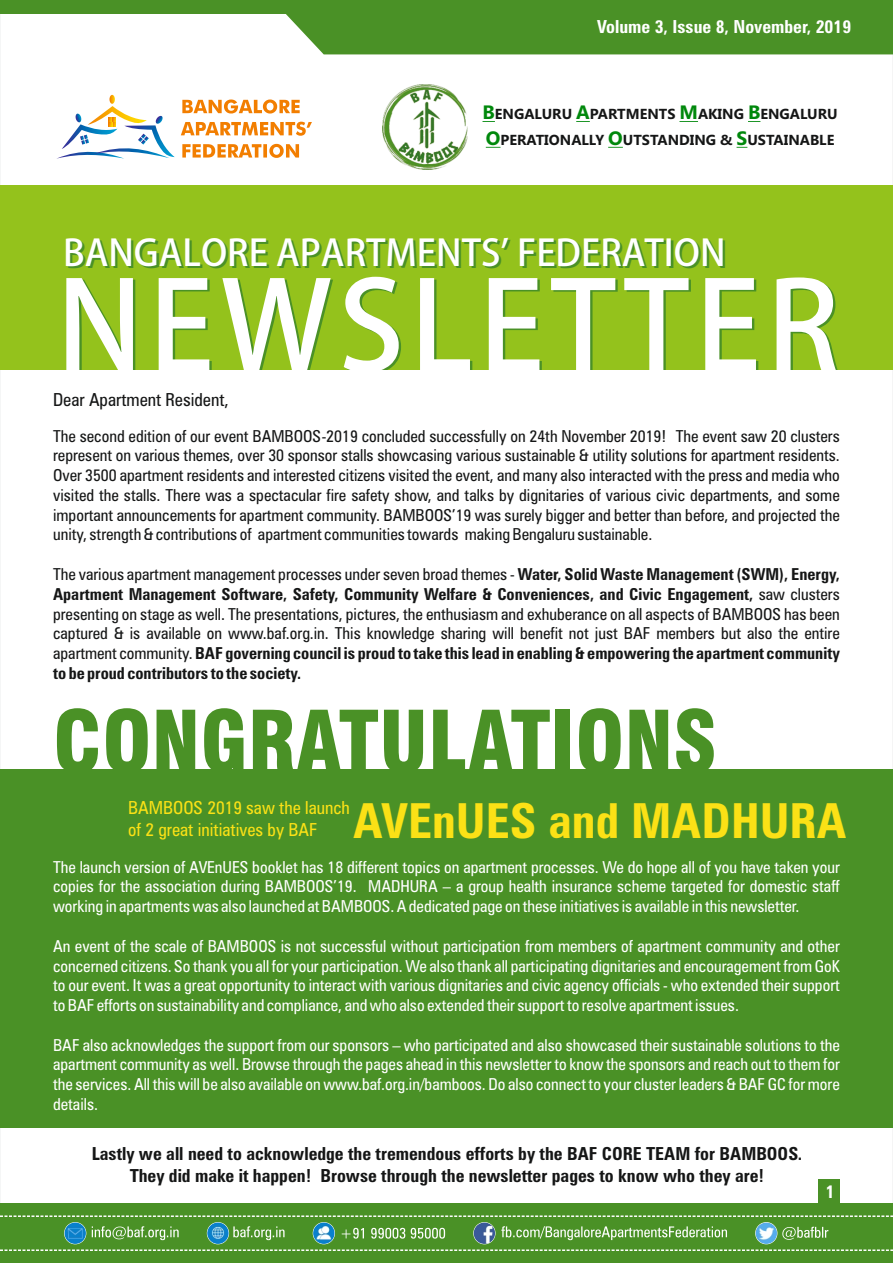
<style>
.page{position:relative;width:893px;height:1263px;background:#fff}
.page>*{position:absolute;margin:0;border:0;box-sizing:border-box;transform-origin:0 0}
.t1{font:500 121.5px "Koz Go Pr 6 N";letter-spacing:.05em;color:#fff}
.t2{font:900 condensed 82.5px "Swiss 721 BT";color:#4a9126}
.t3{font:700 condensed 48.3px "Zurich BT";color:#fbe116}
.t4{font:500 36px "Koz Go Pr 6 N";color:#fff}
.t5{font:700 19.35px "Segoe UI";color:#00880c}
.t6{font:700 condensed 18px/21.6px "Zurich BT";color:#151616;text-align:center}
.t7{font:condensed 18px/21.6px "Zurich BT";color:#fbe116}
.t8{font:700 condensed 18px "Zurich BT";color:#fff}
.t9{font:condensed 18px "Zurich BT";color:#151616}
.t10{font:condensed 16.5px/19.8px "Zurich BT";color:#151616;text-align:justify}
.t11{font:condensed 16.5px/19.8px "Zurich BT";color:#fff;text-align:justify}
.t12{font:700 14.55px "Segoe UI";color:#151616}
.s1{font-weight:700}
</style>
<div class="page">
<div style="left:286px;top:14px;width:607px;height:40px;background:#4a9126"></div>
<div style="left:0;top:769px;width:893px;height:358px;background:#4a9126"></div>
<div style="left:0;top:1203px;width:893px;height:60px;background:#4a9126"></div>
<svg style="left:782px;top:1227px;width:46px;height:13px"></svg>
<div style="left:755px;top:1222px;width:22px;height:22px;border:1px solid #fff;border-radius:50%"></div>
<img style="left:756px;top:1222px;width:21px;height:22px;border-radius:50%">
<svg style="left:501px;top:1226px;width:226px;height:14px"></svg>
<div style="left:473px;top:1222px;width:22px;height:22px;border:1px solid #fff;border-radius:50%"></div>
<img style="left:474px;top:1222px;width:21px;height:22px;border-radius:50%">
<svg style="left:233px;top:1226px;width:52px;height:14px"></svg>
<img style="left:207px;top:1222px;width:22px;height:22px;border-radius:50%">
<svg style="left:342px;top:1228px;width:103px;height:10px"></svg>
<div style="left:313px;top:1222px;width:22px;height:22px;border:1px solid #fff;border-radius:50%"></div>
<img style="left:313px;top:1222px;width:21px;height:22px;border-radius:50%">
<div style="left:64px;top:1222px;width:22px;height:22px;border:1px solid #fff;border-radius:50%"></div>
<img style="left:65px;top:1222px;width:21px;height:22px;border-radius:50%">
<svg style="left:92px;top:1226px;width:87px;height:14px"></svg>
<svg style="left:0;top:1215px;width:893px;height:2px"></svg>
<svg style="left:0;top:1249px;width:893px;height:2px"></svg>
<div style="left:0;top:185px;width:893px;height:185px;background:#94c21c"></div>
<img style="left:383px;top:84px;width:85px;height:85px">
<svg style="left:482px;top:121px;width:13px;height:1px"></svg>
<svg style="left:576px;top:121px;width:14px;height:1px"></svg>
<svg style="left:679px;top:121px;width:19px;height:1px"></svg>
<svg style="left:748px;top:121px;width:12px;height:1px"></svg>
<svg style="left:486px;top:147px;width:14px;height:1px"></svg>
<svg style="left:608px;top:147px;width:15px;height:1px"></svg>
<svg style="left:182px;top:99px;width:118px;height:15px"></svg>
<svg style="left:181px;top:122px;width:131px;height:14px"></svg>
<svg style="left:182px;top:144px;width:117px;height:14px"></svg>
<svg style="left:57px;top:95px;width:118px;height:64px"></svg>
<div style="left:0;top:0;width:893px;height:14px;background:#4a9126"></div>
<div style="left:818px;top:1179px;width:22px;height:26px;background:#4a9126"></div>
<p class="t8" style="left:597px;top:19px;width:256px">Volume 3, Issue 8, November, 2019</p>
<p class="t5" style="left:482px;top:105px;width:14px">B</p>
<p class="t5" style="left:576px;top:105px;width:15px">A</p>
<p class="t5" style="left:679px;top:105px;width:20px">M</p>
<p class="t5" style="left:748px;top:105px;width:14px">B</p>
<p class="t5" style="left:486px;top:131px;width:16px">O</p>
<p class="t5" style="left:608px;top:131px;width:16px">O</p>
<p class="t5" style="left:737px;top:131px;width:12px">S</p>
<p class="t12" style="left:495px;top:109px;width:182px">ENGALURU PARTMENTS</p>
<p class="t12" style="left:698px;top:109px;width:141px">AKING ENGALURU</p>
<p class="t12" style="left:500px;top:134px;width:105px">PERATIONALLY</p>
<p class="t12" style="left:623px;top:134px;width:213px">UTSTANDING &amp; USTAINABLE</p>
<h3 class="t4" style="left:63px;top:235px;width:664px">BANGALORE APARTMENTS’ FEDERATION</h3>
<h1 class="t1" style="left:57px;top:264px;width:784px">NEWSLETTER</h1>
<p class="t9" style="left:53px;top:392px;width:177px">Dear Apartment Resident,</p>
<p class="t10" style="left:53px;top:427px;width:788px">The second edition of our event BAMBOOS-2019 concluded successfully on 24th November 2019! The event saw 20 clusters represent on various themes, over 30 sponsor stalls showcasing various sustainable &amp; utility solutions for apartment residents.<br>Over 3500 apartment residents and interested citizens visited the event, and many also interacted with the press and media who visited the stalls. There was a spectacular fire safety show, and talks by dignitaries of various civic departments, and some important announcements for apartment community. BAMBOOS’19 was surely bigger and better than before, and projected the unity, strength &amp; contributions of apartment communities towards making Bengaluru sustainable.</p>
<p class="t10" style="left:53px;top:566px;width:788px">The various apartment management processes under seven broad themes - <span class="s1">Water, Solid Waste Management (SWM), Energy, Apartment Management Software, Safety, Community Welfare &amp; Conveniences, and Civic Engagement,</span> saw clusters presenting on stage as well. The presentations, pictures, the enthusiasm and exhuberance on all aspects of BAMBOOS has been captured &amp; is available on www.baf.org.in. This knowledge sharing will benefit not just BAF members but also the entire apartment community. <span class="s1">BAF governing council is proud to take this lead in enabling &amp; empowering the apartment community to be proud contributors to the society.</span></p>
<h2 class="t2" style="left:53px;top:709px;width:665px">CONGRATULATIONS</h2>
<p class="t7" style="left:128px;top:799px;width:223px">BAMBOOS 2019 saw the launch of 2 great initiatives by BAF</p>
<h3 class="t3" style="left:353px;top:801px;width:495px">AVEnUES and MADHURA</h3>
<p class="t11" style="left:53px;top:858px;width:788px">The launch version of AVEnUES booklet has 18 different topics on apartment processes. We do hope all of you have taken your copies for the association during BAMBOOS’19. MADHURA – a group health insurance scheme targeted for domestic staff working in apartments was also launched at BAMBOOS. A dedicated page on these initiatives is available in this newsletter.</p>
<p class="t11" style="left:53px;top:937px;width:788px">An event of the scale of BAMBOOS is not successful without participation from members of apartment community and other concerned citizens. So thank you all for your participation. We also thank all participating dignitaries and encouragement from GoK to our event. It was a great opportunity to interact with various dignitaries and civic agency officials - who extended their support to BAF efforts on sustainability and compliance, and who also extended their support to resolve apartment issues.</p>
<p class="t11" style="left:53px;top:1036px;width:788px">BAF also acknowledges the support from our sponsors – who participated and also showcased their sustainable solutions to the apartment community as well. Browse through the pages ahead in this newsletter to know the sponsors and reach out to them for the services. All this will be also available on www.baf.org.in/bamboos. Do also connect to your cluster leaders &amp; BAF GC for more details.</p>
<p class="t6" style="left:92px;top:1144px;width:712px">Lastly we all need to acknowledge the tremendous efforts by the BAF CORE TEAM for BAMBOOS.<br>They did make it happen! Browse through the newsletter pages to know who they are!</p>
<p class="t8" style="left:826px;top:1184px;width:10px">1</p>
</div>
